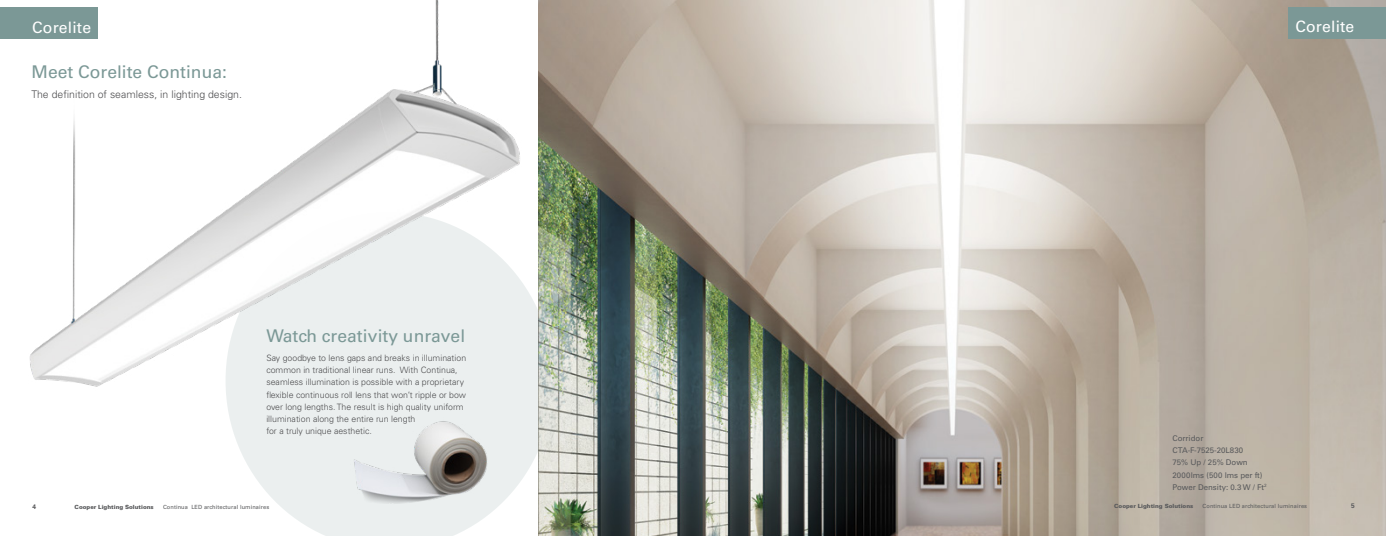
<style>
.page{position:relative;width:1386px;height:536px;background:#fff}
.page>*{position:absolute;margin:0;border:0;box-sizing:border-box;transform-origin:0 0}
.t1{font:17.5px "Univers LT Std";color:#7b9896}
.t2{font:15.75px "Univers LT Std";letter-spacing:.01em;color:#fff}
.t3{font:300 10.5px "Univers LT Std";color:#4d4d4f}
.t4{font:300 8.75px/12.2px "Univers LT Std";color:#4d4d4f}
.t5{font:7.88px/12.2px "Univers LT Std";color:#58595b}
.t6{font:700 6.56px "Univers LT Std";color:#58595b}
.t7{font:5.69px "Univers LT Std";letter-spacing:.015em;color:#58595b}
.t8{font:900 5.69px "Univers LT Std";color:#58595b}
</style>
<div class="page">
<svg style="left:233px;top:283px;width:305px;height:253px;fill:#ebefef"></svg>
<img style="left:0;top:0;width:522px;height:430px">
<img style="left:538px;top:0;width:848px;height:536px">
<div style="left:0;top:8px;width:98px;height:31px;background:#7b9896"></div>
<div style="left:1288px;top:8px;width:98px;height:31px;background:#7b9896"></div>
<img style="left:335px;top:395px;width:180px;height:120px">
<h2 class="t2" style="left:32px;top:18px;width:60px">Corelite</h2>
<h2 class="t2" style="left:1296px;top:17px;width:60px">Corelite</h2>
<h1 class="t1" style="left:32px;top:61px;width:197px">Meet Corelite Continua:</h1>
<p class="t3" style="left:32px;top:88px;width:212px">The definition of seamless, in lighting design.</p>
<h1 class="t1" style="left:266px;top:326px;width:200px">Watch creativity unravel</h1>
<p class="t4" style="left:266px;top:351px;width:201px">Say goodbye to lens gaps and breaks in illumination common in traditional linear runs. With Continua, seamless illumination is possible with a proprietary flexible continuous roll lens that won’t ripple or bow over long lengths. The result is high quality uniform illumination along the entire run length<br>for a truly unique aesthetic.</p>
<p class="t5" style="left:1173px;top:432px;width:96px">Corridor<br>CTA-F-7525-20L830<br>75% Up / 25% Down<br>2000lms (500 lms per ft)<br>Power Density: 0.3 W / Ft<sup>2</sup></p>
<p class="t6" style="left:32px;top:503px;width:5px">4</p>
<p class="t8" style="left:75px;top:503px;width:81px">Cooper Lighting Solutions</p>
<p class="t7" style="left:163px;top:503px;width:108px">Continua LED architectural luminaires</p>
<p class="t8" style="left:1114px;top:502px;width:81px">Cooper Lighting Solutions</p>
<p class="t7" style="left:1203px;top:502px;width:106px">Continua LED architectural luminaires</p>
<p class="t6" style="left:1351px;top:502px;width:5px">5</p>
</div>
